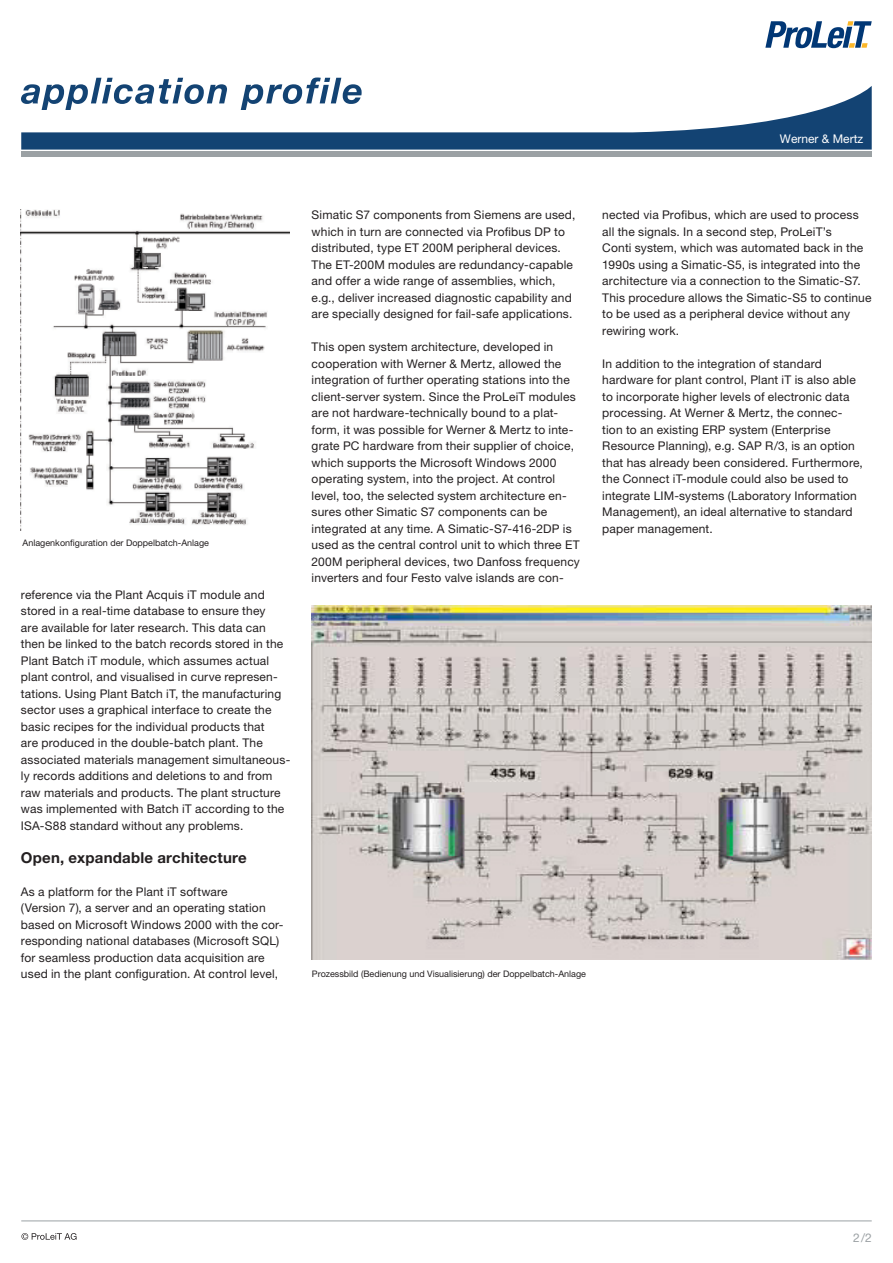
<style>
.page{position:relative;width:893px;height:1263px;background:#fff}
.page>*{position:absolute;margin:0;border:0;box-sizing:border-box;transform-origin:0 0}
.Fließtext{font:700 15px "Helvetica Neue LT Pro";letter-spacing:.015em;color:#231f20}
.Fließtext-2{font:12px/16.5px "Helvetica Neue LT Pro";letter-spacing:.015em;color:#231f20}
.t1{font:12px "Helvetica Neue LT Pro";color:#fff}
.t2{font:12px "Helvetica Neue LT Pro";color:#9ba1a4}
.Bildunterschriften{font:9px "Helvetica Neue LT Pro";color:#231f20}
</style>
<div class="page">
<svg style="left:21px;top:86px;width:851px;height:64px"></svg>
<svg style="left:765px;top:21px;width:107px;height:27px"></svg>
<svg style="left:21px;top:78px;width:341px;height:32px"></svg>
<div style="left:21px;top:152px;width:851px;height:5px;background:#9ba1a4"></div>
<hr style="left:21px;top:1220px;width:851px;height:1px;background:#9ba1a4">
<svg style="left:21px;top:1233px;width:56px;height:7px"></svg>
<img style="left:21px;top:210px;width:269px;height:321px">
<img style="left:312px;top:605px;width:560px;height:354px">
<p class="t1" style="left:780px;top:132px;width:85px">Werner &amp; Mertz</p>
<p class="Bildunterschriften" style="left:23px;top:538px;width:188px">Anlagenkonfiguration der Doppelbatch-Anlage</p>
<p class="Fließtext-2" style="left:21px;top:586px;width:271px">reference via the Plant Acquis iT module and stored in a real-time database to ensure they<br>are available for later research. This data can then be linked to the batch records stored in the Plant Batch iT module, which assumes actual plant control, and visualised in curve represen&shy;tations. Using Plant Batch iT, the manufacturing sector uses a graphical interface to create the basic recipes for the individual products that<br>are produced in the double-batch plant. The associated materials management simultaneous&shy;ly records additions and deletions to and from raw materials and products. The plant structure was implemented with Batch iT according to the ISA-S88 standard without any problems.</p>
<p class="Fließtext" style="left:21px;top:848px;width:227px">Open, expandable architecture</p>
<p class="Fließtext-2" style="left:21px;top:883px;width:264px">As a platform for the Plant iT software<br>(Version 7), a server and an operating station based on Microsoft Windows 2000 with the cor&shy;responding national databases (Microsoft SQL) for seamless production data acquisition are used in the plant configuration. At control level,</p>
<p class="Fließtext-2" style="left:312px;top:207px;width:265px">Simatic S7 components from Siemens are used, which in turn are connected via Profibus DP to distributed, type ET 200M peripheral devices.<br>The ET-200M modules are redundancy-capable and offer a wide range of assemblies, which, e.g., deliver increased diagnostic capability and are specially designed for fail-safe applications.</p>
<p class="Fließtext-2" style="left:312px;top:339px;width:270px">This open system architecture, developed in cooperation with Werner &amp; Mertz, allowed the integration of further operating stations into the client-server system. Since the ProLeiT modules are not hardware-technically bound to a plat&shy;form, it was possible for Werner &amp; Mertz to inte&shy;grate PC hardware from their supplier of choice, which supports the Microsoft Windows 2000 operating system, into the project. At control level, too, the selected system architecture en&shy;sures other Simatic S7 components can be integrated at any time. A Simatic-S7-416-2DP is used as the central control unit to which three ET 200M peripheral devices, two Danfoss frequency inverters and four Festo valve islands are con-</p>
<p class="Fließtext-2" style="left:602px;top:207px;width:271px">nected via Profibus, which are used to process all the signals. In a second step, ProLeiT’s<br>Conti system, which was automated back in the 1990s using a Simatic-S5, is integrated into the architecture via a connection to the Simatic-S7.<br>This procedure allows the Simatic-S5 to continue to be used as a peripheral device without any rewiring work.</p>
<p class="Fließtext-2" style="left:602px;top:355px;width:262px">In addition to the integration of standard hardware for plant control, Plant iT is also able to incorporate higher levels of electronic data processing. At Werner &amp; Mertz, the connec&shy;tion to an existing ERP system (Enterprise Resource Planning), e.g. SAP R/3, is an option that has already been considered. Furthermore, the Connect iT-module could also be used to integrate LIM-systems (Laboratory Information Management), an ideal alternative to standard paper management.</p>
<p class="Bildunterschriften" style="left:312px;top:969px;width:276px">Prozessbild (Bedienung und Visualisierung) der Doppelbatch-Anlage</p>
<p class="t2" style="left:853px;top:1230px;width:20px">2/2</p>
</div>
